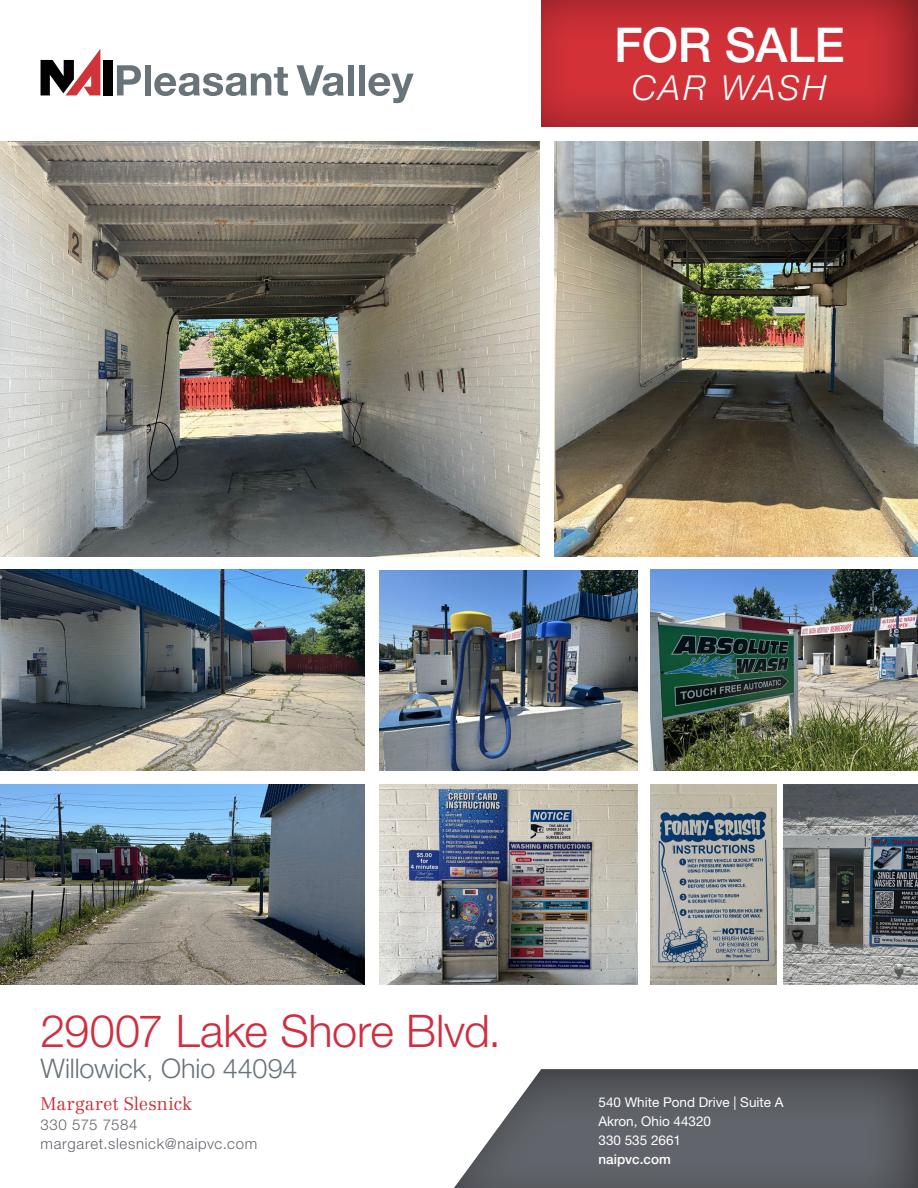
<style>
.page{position:relative;width:918px;height:1188px;background:#fff}
.page>*{position:absolute;margin:0;border:0;box-sizing:border-box;transform-origin:0 0}
.t1{font:500 48px "Helvetica Neue LT Std";letter-spacing:-.01em;color:#fff}
.t2{font:300 45px "Helvetica Neue LT Std";letter-spacing:-.005em;color:#cf2f40}
.t3{font:italic 300 34.5px "Helvetica Neue LT Std";letter-spacing:.07em;color:#fff}
.t4{font:300 27px "Helvetica Neue LT Std";letter-spacing:-.005em;color:#69747a}
.t5{font:300 18px "Centennial LT Std";letter-spacing:.005em;color:#ce343a}
.t6{font:300 15px/19.5px "Helvetica Neue LT Std";letter-spacing:.045em;color:#61646a}
.t7{font:13.5px/19px "Helvetica Neue LT Std";color:#fff}
.t8{font:500 13.5px "Helvetica Neue LT Std";color:#fff}
</style>
<div class="page">
<div style="left:104px;top:60px;width:9px;height:35px;background:#000"></div>
<svg style="left:41px;top:49px;width:59px;height:46px"></svg>
<svg style="left:117px;top:65px;width:24px;height:30px"></svg>
<div style="left:145px;top:65px;width:6px;height:30px;background:#69747a"></div>
<svg style="left:154px;top:67px;width:134px;height:29px"></svg>
<svg style="left:297px;top:65px;width:47px;height:31px"></svg>
<div style="left:348px;top:65px;width:6px;height:30px;background:#69747a"></div>
<div style="left:359px;top:65px;width:6px;height:30px;background:#69747a"></div>
<svg style="left:368px;top:73px;width:46px;height:30px"></svg>
<div style="left:430px;top:1056px;width:488px;height:132px;background:#000;opacity:.5"></div>
<div style="left:527px;top:0;width:391px;height:130px;background:#000;opacity:.51"></div>
<img style="left:554px;top:141px;width:364px;height:415px">
<img style="left:0;top:141px;width:540px;height:415px">
<img style="left:0;top:570px;width:364px;height:200px">
<img style="left:379px;top:570px;width:259px;height:200px">
<img style="left:651px;top:570px;width:267px;height:200px">
<img style="left:379px;top:784px;width:259px;height:201px">
<img style="left:651px;top:784px;width:126px;height:201px">
<img style="left:784px;top:784px;width:133px;height:201px">
<img style="left:0;top:784px;width:364px;height:201px">
<h1 class="t1" style="left:614px;top:17px;width:232px">FOR SALE</h1>
<h3 class="t3" style="left:632px;top:67px;width:196px">CAR WASH</h3>
<h2 class="t2" style="left:40px;top:1003px;width:462px">29007 Lake Shore Blvd.</h2>
<h3 class="t4" style="left:40px;top:1052px;width:259px">Willowick, Ohio 44094</h3>
<h3 class="t5" style="left:40px;top:1093px;width:153px">Margaret Slesnick</h3>
<p class="t6" style="left:40px;top:1114px;width:218px">330 575 7584 margaret.slesnick@naipvc.com</p>
<p class="t7" style="left:598px;top:1092px;width:187px">540 White Pond Drive | Suite A<br>Akron, Ohio 44320<br>330 535 2661</p>
<p class="t8" style="left:598px;top:1151px;width:74px">naipvc.com</p>
</div>
